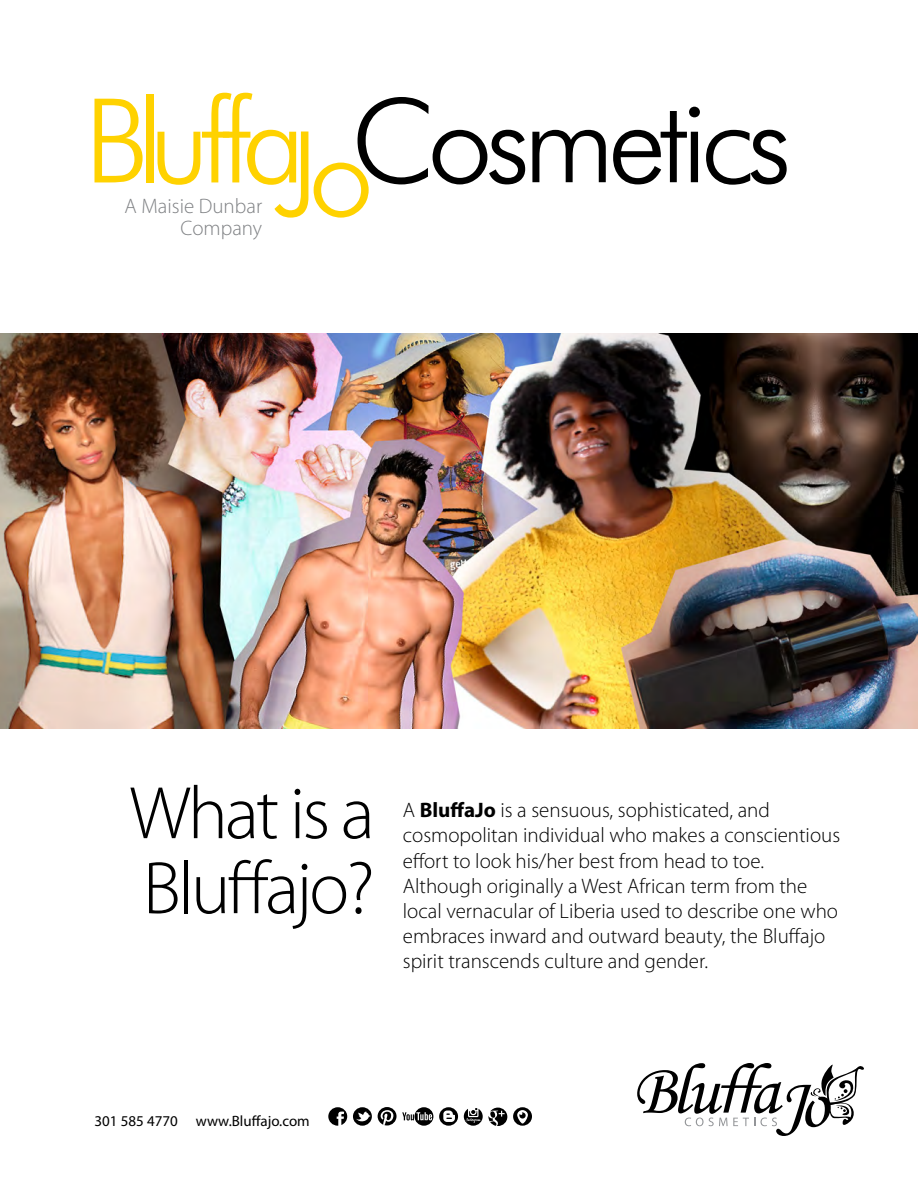
<style>
.page{position:relative;width:918px;height:1188px;background:#fff}
.page>*{position:absolute;margin:0;border:0;box-sizing:border-box;transform-origin:0 0}
.t1{font:300 75px/75px "Myriad Pro";letter-spacing:-.04em;color:#000}
.t2{font:300 21px/25.2px "Myriad Pro";color:#000}
.t3{font:300 21px/22.2px "Myriad Pro";color:#808285;text-align:right}
.t4{font:15px "Myriad Pro";color:#000}
.s1{font-weight:700}
</style>
<div class="page">
<svg style="left:94px;top:99px;width:49px;height:83px"></svg>
<div style="left:146px;top:94px;width:8px;height:88px;background:#ffd200"></div>
<svg style="left:158px;top:93px;width:150px;height:125px"></svg>
<svg style="left:314px;top:97px;width:473px;height:121px"></svg>
<svg style="left:637px;top:1063px;width:227px;height:73px"></svg>
<svg style="left:353px;top:1107px;width:19px;height:19px"></svg>
<svg style="left:439px;top:1107px;width:19px;height:19px"></svg>
<svg style="left:328px;top:1107px;width:19px;height:19px"></svg>
<svg style="left:464px;top:1108px;width:43px;height:18px"></svg>
<svg style="left:378px;top:1107px;width:55px;height:19px"></svg>
<svg style="left:513px;top:1107px;width:19px;height:19px"></svg>
<img style="left:0;top:333px;width:918px;height:396px">
<p class="t3" style="left:125px;top:195px;width:139px">A Maisie Dunbar<br>Company</p>
<h1 class="t1" style="left:129px;top:777px;width:247px">What is a<br>Bluffajo?</h1>
<p class="t2" style="left:403px;top:798px;width:439px">A <span class="s1">BluffaJo</span> is a sensuous, sophisticated, and cosmopolitan individual who makes a conscientious effort to look his/her best from head to toe.<br>Although originally a West African term from the local vernacular of Liberia used to describe one who embraces inward and outward beauty, the Bluffajo spirit transcends culture and gender.</p>
<p class="t4" style="left:94px;top:1112px;width:217px">301 585 4770 www.Bluffajo.com</p>
</div>
